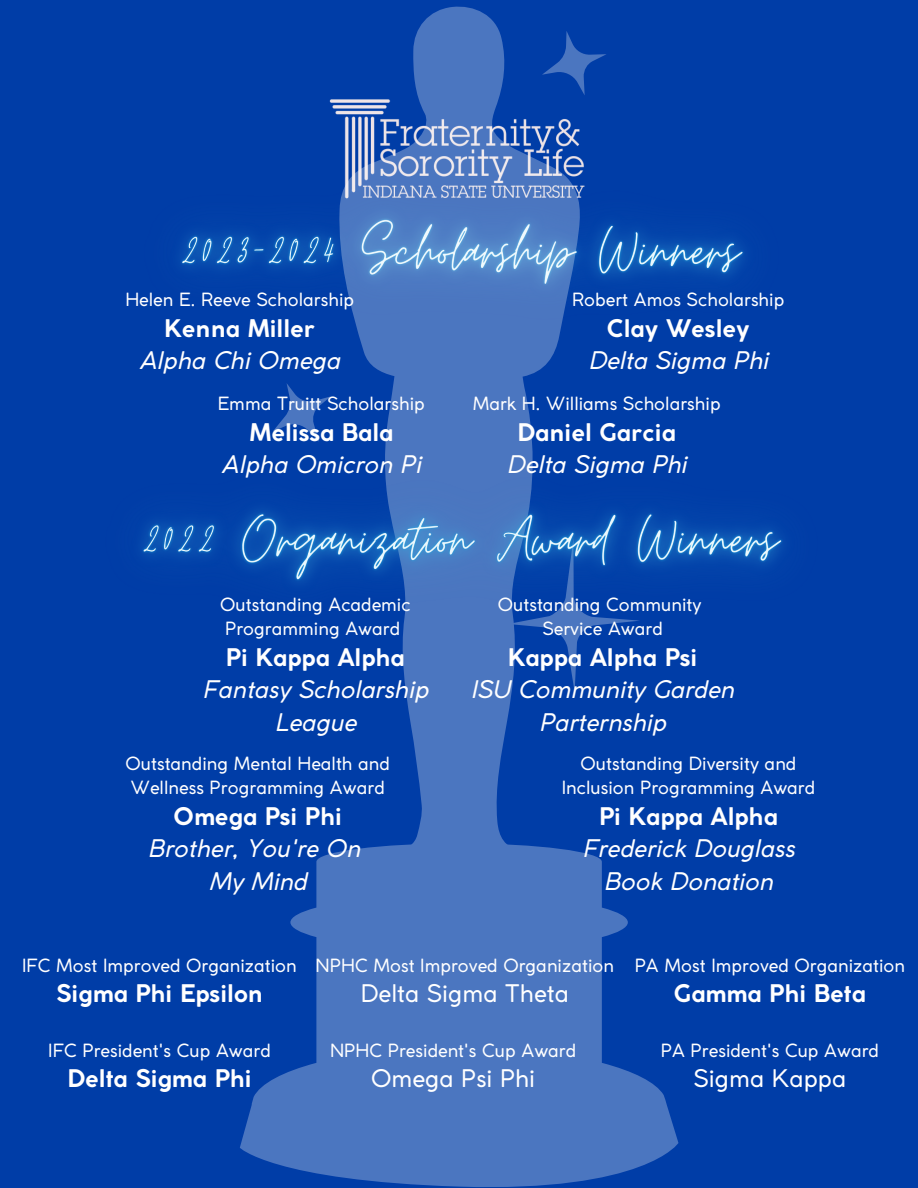
<style>
.page{position:relative;width:918px;height:1188px;background:#003da7}
.page>*{position:absolute;margin:0;border:0;box-sizing:border-box;transform-origin:0 0}
.t1{font:italic 24px/32.7px "Coco Gothic";color:#fff;text-align:center}
.t2{font:700 24px "Coco Gothic";color:#fff}
.t3{font:24px "Coco Gothic";color:#fff}
.t4{font:18px/24.8px "Coco Gothic";color:#fff}
</style>
<div class="page">
<img style="left:180px;top:224px;width:565px;height:55px">
<svg style="left:323px;top:6px;width:273px;height:837px"></svg>
<svg style="left:240px;top:843px;width:438px;height:344px;fill:#4b76c0"></svg>
<svg style="left:542px;top:31px;width:64px;height:64px"></svg>
<svg style="left:508px;top:669px;width:88px;height:23px"></svg>
<svg style="left:286px;top:383px;width:45px;height:28px"></svg>
<img style="left:141px;top:411px;width:642px;height:258px">
<p class="t4" style="left:125px;top:289px;width:230px">Helen E. Reeve Scholarship</p>
<h1 class="t2" style="left:164px;top:319px;width:152px">Kenna Miller</h1>
<h1 class="t1" style="left:139px;top:347px;width:202px">Alpha Chi Omega</h1>
<p class="t4" style="left:218px;top:393px;width:209px">Emma Truitt Scholarship</p>
<h1 class="t2" style="left:249px;top:423px;width:146px">Melissa Bala</h1>
<h1 class="t1" style="left:222px;top:450px;width:201px">Alpha Omicron Pi</h1>
<p class="t4" style="left:572px;top:289px;width:214px">Robert Amos Scholarship</p>
<h1 class="t2" style="left:607px;top:319px;width:144px">Clay Wesley</h1>
<h1 class="t1" style="left:588px;top:347px;width:181px">Delta Sigma Phi</h1>
<p class="t4" style="left:473px;top:393px;width:250px">Mark H. Williams Scholarship</p>
<h1 class="t2" style="left:517px;top:423px;width:160px">Daniel Garcia</h1>
<h1 class="t1" style="left:507px;top:450px;width:181px">Delta Sigma Phi</h1>
<p class="t4" style="left:220px;top:593px;width:192px">Outstanding Academic<br>Programming Award</p>
<h1 class="t2" style="left:226px;top:648px;width:180px">Pi Kappa Alpha</h1>
<h1 class="t1" style="left:203px;top:675px;width:227px">Fantasy Scholarship<br>League</h1>
<p class="t4" style="left:126px;top:752px;width:266px">Outstanding Mental Health and<br>Wellness Programming Award</p>
<h1 class="t2" style="left:174px;top:807px;width:170px">Omega Psi Phi</h1>
<h1 class="t1" style="left:148px;top:834px;width:214px">Brother, You're On<br>My Mind</h1>
<p class="t4" style="left:498px;top:593px;width:205px;text-align:center">Outstanding Community<br>Service Award</p>
<h1 class="t2" style="left:508px;top:648px;width:191px">Kappa Alpha Psi</h1>
<h1 class="t1" style="left:471px;top:675px;width:265px">ISU Community Garden<br>Parternship</h1>
<p class="t4" style="left:562px;top:752px;width:255px;text-align:center">Outstanding Diversity and<br>Inclusion Programming Award</p>
<h1 class="t2" style="left:599px;top:807px;width:180px">Pi Kappa Alpha</h1>
<h1 class="t1" style="left:582px;top:834px;width:214px">Frederick Douglass<br>Book Donation</h1>
<p class="t4" style="left:22px;top:954px;width:276px">IFC Most Improved Organization</p>
<h1 class="t2" style="left:56px;top:984px;width:208px">Sigma Phi Epsilon</h1>
<p class="t4" style="left:48px;top:1040px;width:224px">IFC President's Cup Award</p>
<h1 class="t2" style="left:67px;top:1070px;width:186px">Delta Sigma Phi</h1>
<p class="t4" style="left:316px;top:954px;width:300px">NPHC Most Improved Organization</p>
<h1 class="t3" style="left:361px;top:984px;width:210px">Delta Sigma Theta</h1>
<p class="t4" style="left:330px;top:1040px;width:248px">NPHC President's Cup Award</p>
<h1 class="t3" style="left:371px;top:1070px;width:166px">Omega Psi Phi</h1>
<p class="t4" style="left:635px;top:954px;width:272px">PA Most Improved Organization</p>
<h1 class="t2" style="left:674px;top:984px;width:194px">Gamma Phi Beta</h1>
<p class="t4" style="left:661px;top:1040px;width:220px">PA President's Cup Award</p>
<h1 class="t3" style="left:694px;top:1070px;width:154px">Sigma Kappa</h1>
</div>
